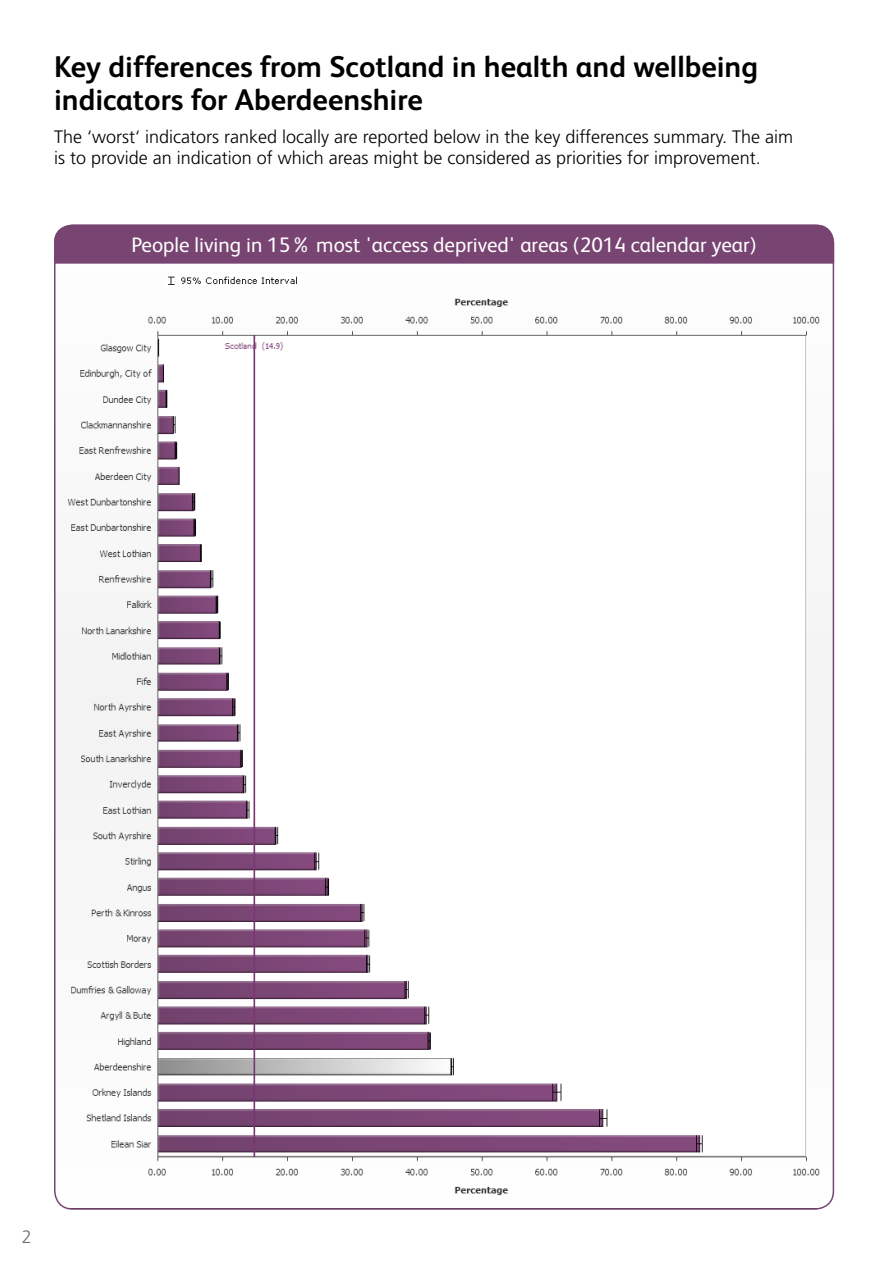
<style>
.page{position:relative;width:893px;height:1263px;background:#fff}
.page>*{position:absolute;margin:0;border:0;box-sizing:border-box;transform-origin:0 0}
.A_head{font:700 30px/33px "FS Albert";color:#000}
.t1{font:21px "FS Albert";color:#fff}
.Body_Text{font:300 18px/21px "Frutiger LT Std";color:#000}
.t2{font:300 18px "Frutiger LT Std";color:#706f6f}
</style>
<div class="page">
<img style="left:55px;top:276px;width:778px;height:933px">
<div style="left:54px;top:225px;width:780px;height:39px;background:#784472"></div>
<h1 class="A_head" style="left:54px;top:49px;width:706px">Key differences from Scotland in health and wellbeing indicators for Aberdeenshire</h1>
<p class="Body_Text" style="left:54px;top:127px;width:741px">The ‘worst‘ indicators ranked locally are reported below in the key differences summary. The aim is to provide an indication of which areas might be considered as priorities for improvement.</p>
<p class="t1" style="left:132px;top:231px;width:626px">People living in 15% most 'access deprived' areas (2014 calendar year)</p>
<p class="t2" style="left:22px;top:1226px;width:12px">2</p>
</div>
